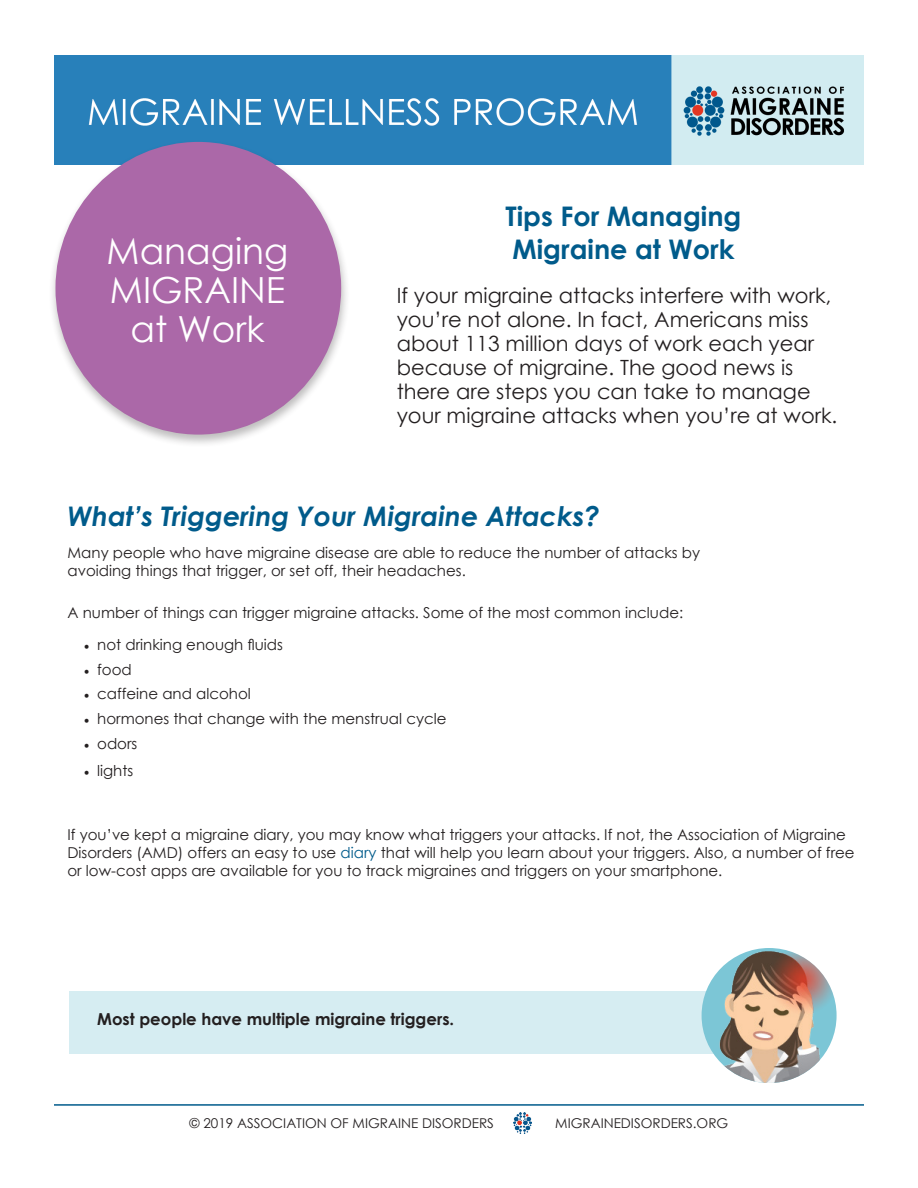
<style>
.page{position:relative;width:918px;height:1188px;background:#fff}
.page>*{position:absolute;margin:0;border:0;box-sizing:border-box;transform-origin:0 0}
.t1{font:36px/39px "Century Gothic";color:#fff;text-align:center}
.t2{font:italic 700 27px "Century Gothic";color:#005b8b}
.t3{font:700 27px/32.4px "Century Gothic";color:#005b8b}
.t4{font:21px/24px "Century Gothic";color:#231f20}
.t5{font:700 16.5px "Century Gothic";color:#231f20}
.t6{font:15px/18px "Century Gothic";color:#231f20}
.t7{font:13.5px "Century Gothic";color:#231f20}
.s1{font-family:"Century Gothic Pro"}
.s2{font-family:"Minion Pro"}
.s3{color:#005b8b}
</style>
<div class="page">
<img style="left:54px;top:55px;width:810px;height:109px">
<hr style="left:54px;top:1104px;width:810px;height:2px;background:#005b8b">
<img style="left:513px;top:1112px;width:18px;height:22px">
<div style="left:69px;top:991px;width:748px;height:63px;background:#d6edf2"></div>
<img style="left:706px;top:948px;width:131px;height:135px">
<div style="left:49px;top:139px;width:302px;height:309px;background:#231f20;opacity:.3"></div>
<div style="left:55px;top:142px;width:286px;height:293px;background:#ab68a8;border-radius:50%"></div>
<p class="t1" style="left:107px;top:231px;width:183px">Managing<br>MIGRAINE at <span class="s1">W</span>ork</p>
<p class="t3" style="left:505px;top:199px;width:237px">Tips For Managing<br>Migraine at Work</p>
<p class="t4" style="left:397px;top:283px;width:442px">If your migraine attacks interfere with work, you’re not alone. In fact, Americans miss about 113 million days of work each year because of migraine. The good news is there are steps you can take to manage your migraine attacks when you’re at work.</p>
<p class="t2" style="left:68px;top:496px;width:534px">What’s Triggering Your Migraine <span class="s1">Attacks</span>?</p>
<p class="t6" style="left:68px;top:543px;width:634px">Many people who have migraine disease are able to reduce the number of attacks by avoiding things that trigger, or set off, their headaches.</p>
<p class="t6" style="left:68px;top:604px;width:617px">A number of things can trigger migraine attacks. Some of the most common include:</p>
<p class="t6" style="left:84px;top:635px;width:201px"><span class="s2">•</span> not drinking enough fluids</p>
<p class="t6" style="left:84px;top:660px;width:50px"><span class="s2">•</span> food</p>
<p class="t6" style="left:84px;top:685px;width:169px"><span class="s2">•</span> caffeine and alcohol</p>
<p class="t6" style="left:84px;top:710px;width:364px"><span class="s2">•</span> hormones that change with the menstrual cycle</p>
<p class="t6" style="left:84px;top:734px;width:55px"><span class="s2">•</span> odors</p>
<p class="t6" style="left:84px;top:761px;width:51px"><span class="s2">•</span> lights</p>
<p class="t6" style="left:68px;top:825px;width:789px">If you’ve kept a migraine diary, you may know what triggers your attacks. If not, the Association of Migraine<br>Disorders (AMD) offers an easy to use <span class="s3">diary</span> that will help you learn about your triggers. Also, a number of free or low-cost apps are available for you to track migraines and triggers on your smartphone.</p>
<p class="t5" style="left:97px;top:1006px;width:359px">Most people have multiple migraine triggers.</p>
<p class="t7" style="left:190px;top:1113px;width:306px">© 201<span class="s1">9</span> ASSOCIATION OF MIGRAINE DISORDERS</p>
<p class="t7" style="left:555px;top:1113px;width:175px">MIGRAINEDISORDERS.ORG</p>
</div>
